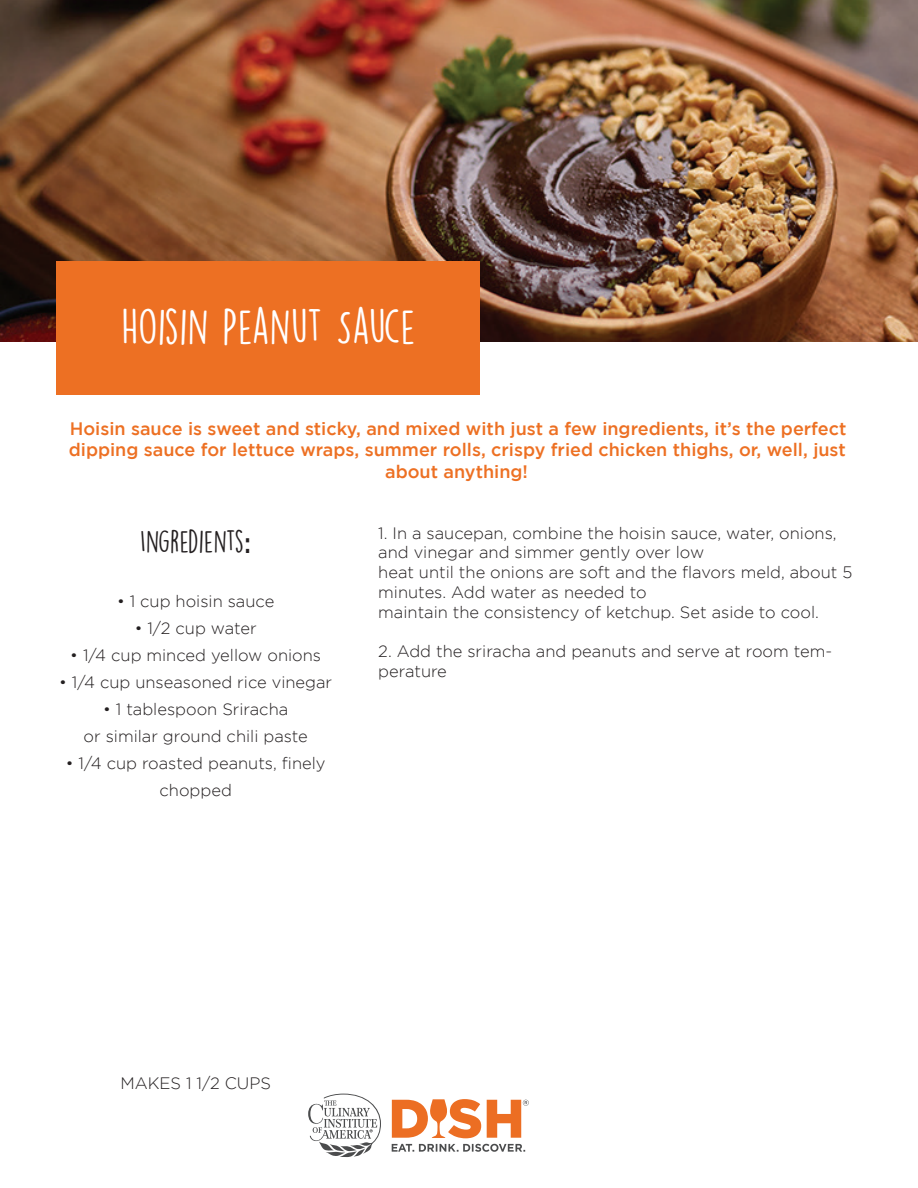
<style>
.page{position:relative;width:918px;height:1188px;background:#fff}
.page>*{position:absolute;margin:0;border:0;box-sizing:border-box;transform-origin:0 0}
.t1{font:45px "DK Lemon Yellow Sun";color:#fff}
.t2{font:28.5px "DK Lemon Yellow Sun";color:#231f20}
.t3{font:500 18px/21.6px "Gotham";color:#ed7023;text-align:center}
.t4{font:300 16.5px/19.8px "Gotham";color:#231f20}
.s1{font-family:"Raleway";font-weight:700}
</style>
<div class="page">
<img style="left:0;top:0;width:918px;height:341px">
<div style="left:56px;top:261px;width:424px;height:134px;background:#ed7023"></div>
<svg style="left:308px;top:1094px;width:73px;height:63px"></svg>
<svg style="left:392px;top:1144px;width:133px;height:8px"></svg>
<svg style="left:392px;top:1099px;width:137px;height:39px"></svg>
<h1 class="t1" style="left:121px;top:299px;width:296px">HOISIN PEANUT SAUCE</h1>
<p class="t3" style="left:69px;top:417px;width:779px">Hoisin sauce is sweet and sticky, and mixed with just a few ingredients, it’s the perfect dipping sauce for lettuce wraps, summer rolls, crispy fried chicken thighs, or, well, just about anything!</p>
<h2 class="t2" style="left:140px;top:524px;width:112px">INGREDIENTS<span class="s1">:</span></h2>
<p class="t4" style="left:117px;top:591px;width:159px">• 1 cup hoisin sauce</p>
<p class="t4" style="left:135px;top:618px;width:124px">• 1/2 cup water</p>
<p class="t4" style="left:70px;top:645px;width:252px">• 1/4 cup minced yellow onions</p>
<p class="t4" style="left:59px;top:672px;width:274px">• 1/4 cup unseasoned rice vinegar</p>
<p class="t4" style="left:84px;top:696px;width:226px;line-height:27px;text-align:center">• 1 tablespoon Sriracha<br>or similar ground chili paste</p>
<p class="t4" style="left:66px;top:750px;width:261px;line-height:27px;text-align:center">• 1/4 cup roasted peanuts, finely chopped</p>
<p class="t4" style="left:378px;top:523px;width:476px">1. In a saucepan, combine the hoisin sauce, water, onions, and vinegar and simmer gently over low<br>heat until the onions are soft and the flavors meld, about 5 minutes. Add water as needed to<br>maintain the consistency of ketchup. Set aside to cool.</p>
<p class="t4" style="left:378px;top:641px;width:455px">2. Add the sriracha and peanuts and serve at room tem&shy;perature</p>
<p class="t4" style="left:120px;top:1073px;width:152px">MAKES 1 1/2 CUPS</p>
</div>
